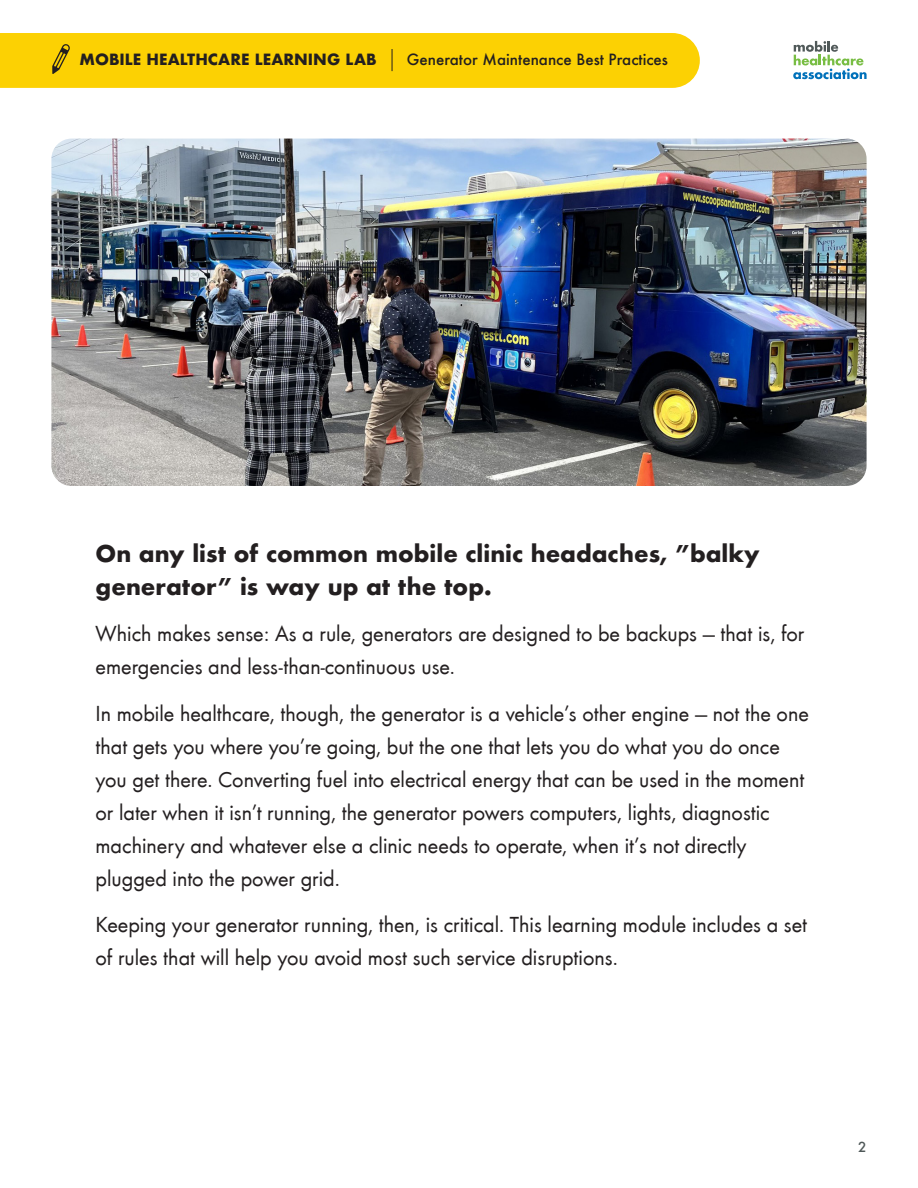
<style>
.page{position:relative;width:918px;height:1188px;background:#fff}
.page>*{position:absolute;margin:0;border:0;box-sizing:border-box;transform-origin:0 0}
.body_large{font:22.5px/33px "Futura 55";color:#231f20}
.body_large-2{font:700 22.5px/33px "Futura";color:#231f20}
.t1{font:500 15.15px "Futura";color:#231f20}
.t2{font:700 15.15px "Futura";color:#231f20}
.t3{font:500 13.5px "Futura";color:#4f5858}
</style>
<div class="page">
<svg style="left:793px;top:41px;width:74px;height:38px"></svg>
<div style="left:0;top:33px;width:700px;height:55px;background:#fcd103"></div>
<img style="left:51px;top:139px;width:816px;height:347px">
<p class="t2" style="left:80px;top:49px;width:299px">MOBILE HEALTHCARE LEARNING LAB</p>
<p class="t1" style="left:407px;top:49px;width:263px">Generator Maintenance Best Practices</p>
<p class="body_large-2" style="left:96px;top:537px;width:666px">On any list of common mobile clinic headaches, ”balky generator” is way up at the top.</p>
<p class="body_large" style="left:96px;top:617px;width:710px">Which makes sense: As a rule, generators are designed to be backups — that is, for emergencies and less-than-continuous use.</p>
<p class="body_large" style="left:96px;top:696px;width:715px">In mobile healthcare, though, the generator is a vehicle’s other engine — not the one that gets you where you’re going, but the one that lets you do what you do once you get there. Converting fuel into electrical energy that can be used in the moment or later when it isn’t running, the generator powers computers, lights, diagnostic machinery and whatever else a clinic needs to operate, when it’s not directly plugged into the power grid.</p>
<p class="body_large" style="left:96px;top:908px;width:713px">Keeping your generator running, then, is critical. This learning module includes a set of rules that will help you avoid most such service disruptions.</p>
<p class="t3" style="left:858px;top:1137px;width:10px">2</p>
</div>
